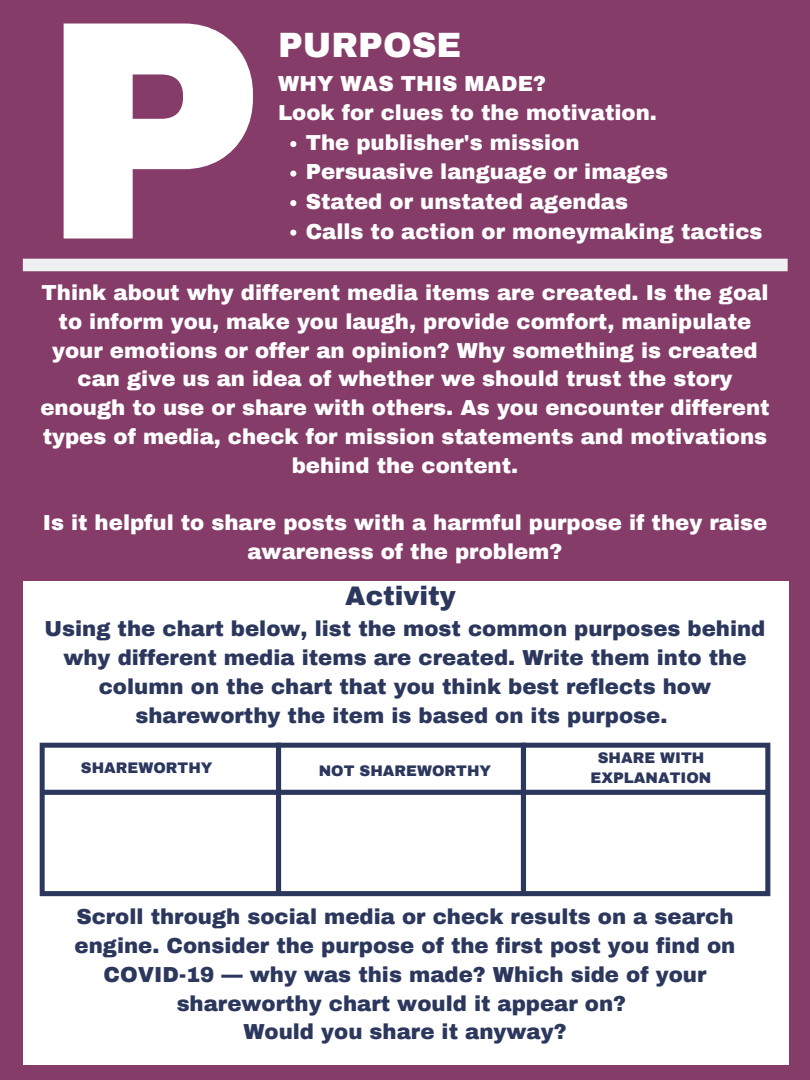
<style>
.page{position:relative;width:810px;height:1080px;background:#853c69}
.page>*{position:absolute;margin:0;border:0;box-sizing:border-box;transform-origin:0 0}
.t1{font:900 312.5px "Archivo";color:#fff}
.t2{font:900 34.38px "Archivo";color:#fff}
.t3{font:900 26.25px "Archivo";color:#2b375d}
.t4{font:900 21.25px/28.8px "Archivo";color:#fff}
.t5{font:900 21.25px/28.8px "Archivo";color:#2b375d;text-align:center}
.t6{font:900 15px/20.6px "Archivo";color:#2b375d;text-align:center}
</style>
<div class="page">
<svg style="left:290px;top:141px;width:6px;height:6px"></svg>
<svg style="left:290px;top:171px;width:6px;height:6px"></svg>
<svg style="left:290px;top:200px;width:6px;height:6px"></svg>
<svg style="left:290px;top:230px;width:6px;height:6px"></svg>
<div style="left:23px;top:259px;width:765px;height:12px;background:#eff0f2"></div>
<div style="left:23px;top:581px;width:765px;height:484px;background:#fff"></div>
<svg style="left:40px;top:743px;width:730px;height:153px"></svg>
<h1 class="t1" style="left:40px;top:-36px;width:227px">P</h1>
<h2 class="t2" style="left:278px;top:26px;width:185px">PURPOSE</h2>
<p class="t4" style="left:278px;top:69px;width:380px;line-height:29.5px">WHY WAS THIS MADE?<br>Look for clues to the motivation.</p>
<p class="t4" style="left:306px;top:128px;width:458px;line-height:29.5px">The publisher's mission<br>Persuasive language or images<br>Stated or unstated agendas<br>Calls to action or moneymaking tactics</p>
<p class="t4" style="left:40px;top:278px;width:731px;text-align:center">Think about why different media items are created. Is the goal to inform you, make you laugh, provide comfort, manipulate your emotions or offer an opinion? Why something is created can give us an idea of whether we should trust the story enough to use or share with others. As you encounter different types of media, check for mission statements and motivations behind the content.</p>
<p class="t4" style="left:43px;top:509px;width:726px;text-align:center">Is it helpful to share posts with a harmful purpose if they raise awareness of the problem?</p>
<p class="t3" style="left:345px;top:582px;width:112px">Activity</p>
<p class="t5" style="left:45px;top:615px;width:722px">Using the chart below, list the most common purposes behind why different media items are created. Write them into the column on the chart that you think best reflects how shareworthy the item is based on its purpose.</p>
<p class="t6" style="left:81px;top:758px;width:133px">SHAREWORTHY</p>
<p class="t6" style="left:319px;top:760px;width:174px">NOT SHAREWORTHY</p>
<p class="t6" style="left:591px;top:747px;width:122px">SHARE WITH<br>EXPLANATION</p>
<p class="t5" style="left:75px;top:903px;width:662px">Scroll through social media or check results on a search engine. Consider the purpose of the first post you find on COVID-19 — why was this made? Which side of your shareworthy chart would it appear on?<br>Would you share it anyway?</p>
</div>
